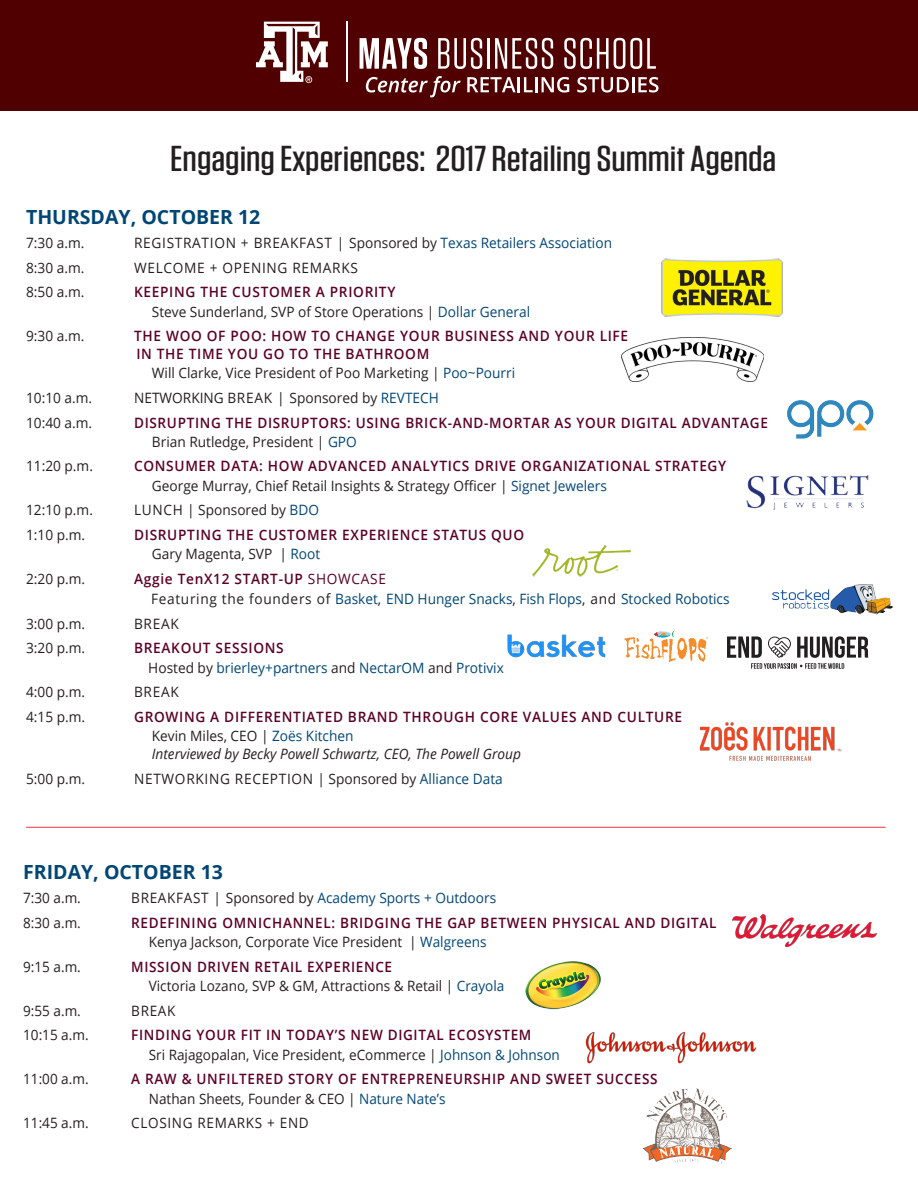
<style>
.page{position:relative;width:918px;height:1188px;background:#fff}
.page>*{position:absolute;margin:0;border:0;box-sizing:border-box;transform-origin:0 0}
.t1{font:500 36px "Tungsten";color:#231f20;scale:1.2 1}
.t2{font:700 19.5px "Open Sans";color:#004675}
.Body_Content{font:14.25px "Open Sans";color:#231f20;scale:.96 1}
.Body_Content-2{font:600 14.25px "Open Sans";letter-spacing:.05em;color:#5c0024;scale:.96 1}
.Body_Content-3{font:600 14.25px "Open Sans";letter-spacing:.05em;color:#5c0024;scale:.95 1}
.Body_Content-4{font:14.25px "Open Sans";color:#231f20;scale:.95 1}
.Body_Content-5{font:14.25px/20.2px "Open Sans";color:#004675;scale:.96 1}
.Body_Content-6{font:italic 14.25px/18px "Open Sans";color:#231f20;scale:.96 1}
.Body_Content-7{font:14.25px "Open Sans";letter-spacing:.05em;color:#231f20;scale:.96 1}
.Body_Content-8{font:14.25px "Open Sans";letter-spacing:.05em;color:#231f20;scale:.95 1}
.s1{color:#004675}
.s2{font-weight:600;color:#5c0024}
.s3{color:#5c0024}
.s4{color:#231f20}
.s5{font-style:normal}
.s6{font-style:normal;color:#004675}
</style>
<div class="page">
<img style="left:772px;top:584px;width:122px;height:31px">
<img style="left:661px;top:258px;width:122px;height:59px">
<div style="left:0;top:0;width:918px;height:110px;background:#500000"></div>
<img style="left:586px;top:1032px;width:171px;height:32px">
<img style="left:525px;top:961px;width:76px;height:49px">
<img style="left:643px;top:1088px;width:89px;height:76px">
<img style="left:746px;top:475px;width:123px;height:35px">
<img style="left:787px;top:400px;width:87px;height:39px">
<img style="left:622px;top:337px;width:141px;height:44px">
<img style="left:699px;top:722px;width:143px;height:39px">
<img style="left:624px;top:630px;width:84px;height:32px">
<img style="left:507px;top:634px;width:99px;height:24px">
<img style="left:532px;top:545px;width:99px;height:32px">
<img style="left:733px;top:915px;width:144px;height:32px">
<svg style="left:366px;top:76px;width:95px;height:21px"></svg>
<svg style="left:467px;top:77px;width:66px;height:15px"></svg>
<hr style="left:535px;top:77px;width:3px;height:15px;background:#fff">
<svg style="left:542px;top:77px;width:27px;height:16px"></svg>
<svg style="left:577px;top:77px;width:82px;height:16px"></svg>
<svg style="left:256px;top:22px;width:72px;height:61px"></svg>
<hr style="left:346px;top:22px;width:2px;height:60px;background:#fff">
<svg style="left:360px;top:38px;width:67px;height:31px"></svg>
<svg style="left:438px;top:38px;width:44px;height:31px"></svg>
<hr style="left:487px;top:38px;width:3px;height:31px;background:#fff">
<svg style="left:495px;top:38px;width:58px;height:31px"></svg>
<svg style="left:564px;top:38px;width:92px;height:31px"></svg>
<svg style="left:727px;top:636px;width:141px;height:33px"></svg>
<hr style="left:26px;top:827px;width:860px;height:1px;background:#ee343d">
<p class="t1" style="left:170px;top:140px;width:507px">Engaging Experiences: 2017 Retailing Summit Agenda</p>
<p class="t2" style="left:26px;top:203px;width:236px">THURSDAY, OCTOBER 12</p>
<p class="Body_Content" style="left:26px;top:233px;width:62px">7:30 a.m.</p>
<p class="Body_Content" style="left:134px;top:233px;width:499px">REGISTRATION + BREAKFAST | Sponsored by <span class="s1">Texas Retailers Association</span></p>
<p class="Body_Content" style="left:26px;top:258px;width:62px">8:30 a.m.</p>
<p class="Body_Content-7" style="left:134px;top:258px;width:235px">WELCOME + OPENING REMARKS</p>
<p class="Body_Content" style="left:26px;top:282px;width:62px">8:50 a.m.</p>
<p class="Body_Content-2" style="left:134px;top:282px;width:274px">KEEPING THE CUSTOMER A PRIORITY</p>
<p class="Body_Content" style="left:152px;top:302px;width:396px">Steve Sunderland, SVP of Store Operations | <span class="s1">Dollar General</span></p>
<p class="Body_Content" style="left:26px;top:326px;width:62px">9:30 a.m.</p>
<p class="Body_Content-2" style="left:134px;top:326px;width:516px">THE WOO OF POO: HOW TO CHANGE YOUR BUSINESS AND YOUR LIFE</p>
<p class="Body_Content-2" style="left:136px;top:344px;width:307px">IN THE TIME YOU GO TO THE BATHROOM</p>
<p class="Body_Content" style="left:152px;top:364px;width:380px">Will Clarke, Vice President of Poo Marketing | <span class="s1">Poo~Pourri</span></p>
<p class="Body_Content" style="left:26px;top:388px;width:70px">10:10 a.m.</p>
<p class="Body_Content" style="left:134px;top:388px;width:319px">NETWORKING BREAK | Sponsored by <span class="s1">REVTECH</span></p>
<p class="Body_Content" style="left:26px;top:413px;width:70px">10:40 a.m.</p>
<p class="Body_Content-3" style="left:134px;top:413px;width:669px">DISRUPTING THE DISRUPTORS: USING BRICK-AND-MORTAR AS YOUR DIGITAL ADVANTAGE</p>
<p class="Body_Content" style="left:152px;top:432px;width:215px">Brian Rutledge, President | <span class="s1">GPO</span></p>
<p class="Body_Content" style="left:26px;top:457px;width:71px">11:20 p.m.</p>
<p class="Body_Content-2" style="left:134px;top:457px;width:618px">CONSUMER DATA: HOW ADVANCED ANALYTICS DRIVE ORGANIZATIONAL STRATEGY</p>
<p class="Body_Content" style="left:152px;top:476px;width:476px">George Murray, Chief Retail Insights &amp; Strategy Officer | <span class="s1">Signet Jewelers</span></p>
<p class="Body_Content" style="left:26px;top:500px;width:71px">12:10 p.m.</p>
<p class="Body_Content" style="left:134px;top:500px;width:194px">LUNCH | Sponsored by <span class="s1">BDO</span></p>
<p class="Body_Content" style="left:26px;top:525px;width:63px">1:10 p.m.</p>
<p class="Body_Content-2" style="left:134px;top:525px;width:408px">DISRUPTING THE CUSTOMER EXPERIENCE STATUS QUO</p>
<p class="Body_Content" style="left:152px;top:544px;width:177px">Gary Magenta, SVP | <span class="s1">Root</span></p>
<p class="Body_Content" style="left:26px;top:569px;width:63px">2:20 p.m.</p>
<p class="Body_Content-5" style="left:151px;top:568px;width:604px;text-indent:-17px"><span class="s2">Aggie TenX12 START-UP</span> <span class="s3">SHOWCASE<br></span><span class="s4">Featuring the founders of</span> Basket<span class="s4">,</span> END Hunger Snacks<span class="s4">,</span> Fish Flops<span class="s4">, and</span> Stocked Robotics</p>
<p class="Body_Content" style="left:26px;top:614px;width:63px">3:00 p.m.</p>
<p class="Body_Content" style="left:134px;top:614px;width:48px">BREAK</p>
<p class="Body_Content" style="left:26px;top:638px;width:63px">3:20 p.m.</p>
<p class="Body_Content-2" style="left:134px;top:638px;width:157px">BREAKOUT SESSIONS</p>
<p class="Body_Content-5" style="left:148px;top:657px;width:372px"><span class="s4">Hosted by</span> brierley+partners <span class="s4">and</span> NectarOM <span class="s4">and</span> Protivix</p>
<p class="Body_Content" style="left:26px;top:682px;width:63px">4:00 p.m.</p>
<p class="Body_Content" style="left:134px;top:682px;width:48px">BREAK</p>
<p class="Body_Content" style="left:26px;top:707px;width:63px">4:15 p.m.</p>
<p class="Body_Content-2" style="left:134px;top:707px;width:572px">GROWING A DIFFERENTIATED BRAND THROUGH CORE VALUES AND CULTURE</p>
<p class="Body_Content-6" style="left:152px;top:726px;width:386px"><span class="s5">Kevin Miles, CEO |</span> <span class="s6">Zoës Kitchen<br></span>Interviewed by Becky Powell Schwartz, CEO, The Powell Group</p>
<p class="Body_Content" style="left:26px;top:769px;width:63px">5:00 p.m.</p>
<p class="Body_Content" style="left:134px;top:769px;width:386px">NETWORKING RECEPTION | Sponsored by <span class="s1">Alliance Data</span></p>
<p class="t2" style="left:23px;top:858px;width:201px">FRIDAY, OCTOBER 13</p>
<p class="Body_Content-4" style="left:23px;top:889px;width:62px">7:30 a.m.</p>
<p class="Body_Content-5" style="left:131px;top:888px;width:382px"><span class="s4">BREAKFAST | Sponsored by</span> Academy Sports + Outdoors</p>
<p class="Body_Content-4" style="left:23px;top:913px;width:62px">8:30 a.m.</p>
<p class="Body_Content-3" style="left:131px;top:913px;width:618px">REDEFINING OMNICHANNEL: BRIDGING THE GAP BETWEEN PHYSICAL AND DIGITAL</p>
<p class="Body_Content-4" style="left:149px;top:932px;width:357px">Kenya Jackson, Corporate Vice President | <span class="s1">Walgreens</span></p>
<p class="Body_Content-4" style="left:23px;top:957px;width:62px">9:15 a.m.</p>
<p class="Body_Content-3" style="left:131px;top:957px;width:276px">MISSION DRIVEN RETAIL EXPERIENCE</p>
<p class="Body_Content-4" style="left:149px;top:976px;width:376px">Victoria Lozano, SVP &amp; GM, Attractions &amp; Retail | <span class="s1">Crayola</span></p>
<p class="Body_Content-4" style="left:23px;top:1001px;width:62px">9:55 a.m.</p>
<p class="Body_Content-4" style="left:131px;top:1001px;width:48px">BREAK</p>
<p class="Body_Content-4" style="left:23px;top:1025px;width:70px">10:15 a.m.</p>
<p class="Body_Content-3" style="left:131px;top:1025px;width:423px">FINDING YOUR FIT IN TODAY’S NEW DIGITAL ECOSYSTEM</p>
<p class="Body_Content-4" style="left:149px;top:1045px;width:434px">Sri Rajagopalan, Vice President, eCommerce | <span class="s1">Johnson &amp; Johnson</span></p>
<p class="Body_Content-4" style="left:23px;top:1069px;width:70px">11:00 a.m.</p>
<p class="Body_Content-3" style="left:131px;top:1069px;width:556px">A RAW &amp; UNFILTERED STORY OF ENTREPRENEURSHIP AND SWEET SUCCESS</p>
<p class="Body_Content-4" style="left:149px;top:1089px;width:314px">Nathan Sheets, Founder &amp; CEO | <span class="s1">Nature Nate’s</span></p>
<p class="Body_Content-4" style="left:23px;top:1113px;width:70px">11:45 a.m.</p>
<p class="Body_Content-8" style="left:131px;top:1113px;width:188px">CLOSING REMARKS + END</p>
</div>
